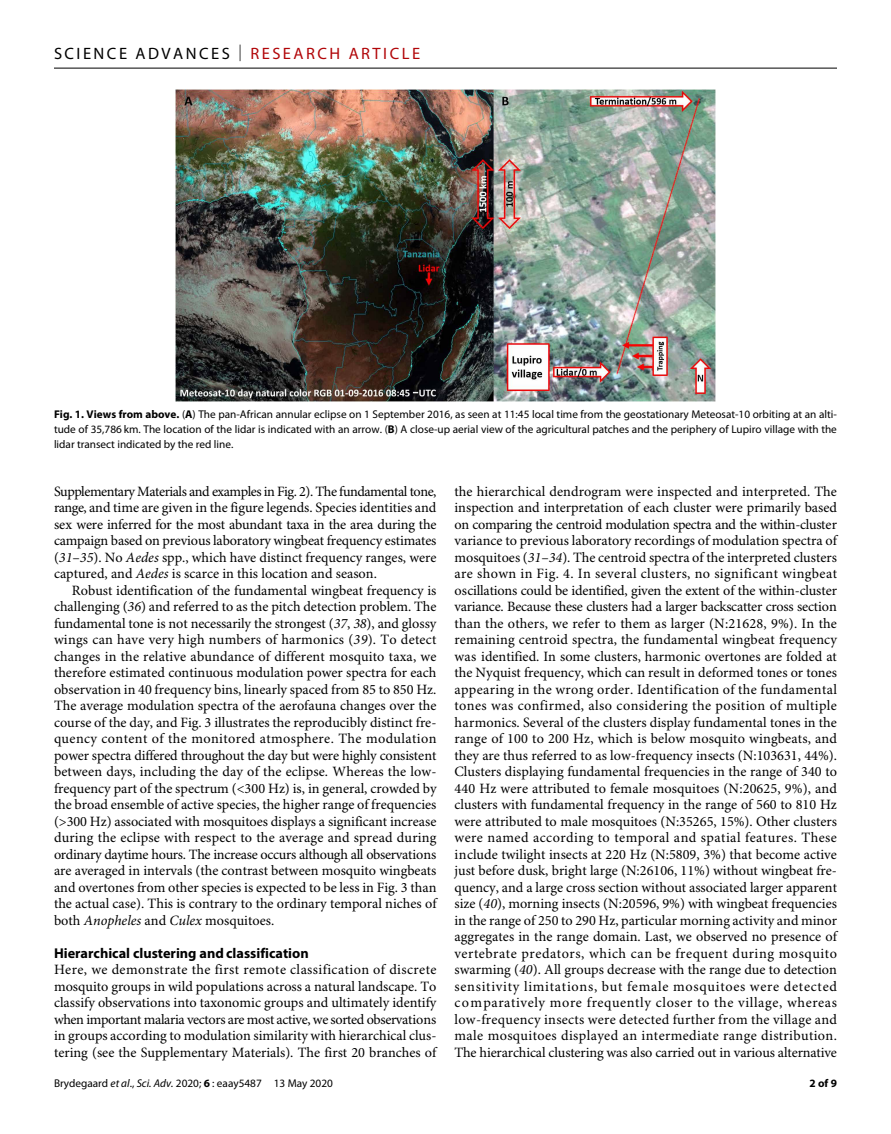
<style>
.page{position:relative;width:891px;height:1134px;background:#fff}
.page>*{position:absolute;margin:0;border:0;box-sizing:border-box;transform-origin:0 0}
.t1{font:16.5px "Myriad Pro";letter-spacing:.15em;color:#000}
.t2{font:14.25px/16.5px "Minion Pro";color:#000;text-align:justify}
.t3{font:700 14.25px "Myriad Pro";color:#000}
.t4{font:11.25px/15px "Myriad Pro";color:#000;text-align:justify}
.t5{font:700 11.25px "Myriad Pro";color:#000}
.s1{font-weight:300}
.s2{color:#b10508}
.s3{font-weight:700}
.s4{font-style:italic}
</style>
<div class="page">
<hr style="left:54px;top:68px;width:783px;height:1px;background:#000">
<img style="left:175px;top:90px;width:541px;height:312px">
<p class="t1" style="left:54px;top:40px;width:368px">SCIENCE ADVANCES <span class="s1">|</span> <span class="s2">RESEARCH ARTICLE</span></p>
<p class="t4" style="left:54px;top:407px;width:785px"><span class="s3">Fig. 1. Views from above.</span> (<span class="s3">A</span>) The pan-African annular eclipse on 1 September 2016, as seen at 11:45 local time from the geostationary Meteosat-10 orbiting at an alti&shy;tude of 35,786 km. The location of the lidar is indicated with an arrow. (<span class="s3">B</span>) A close-up aerial view of the agricultural patches and the periphery of Lupiro village with the lidar transect indicated by the red line.</p>
<p class="t2" style="left:54px;top:484px;width:384px">Supplementary Materials and examples in Fig. 2). The fundamental tone, range, and time are given in the figure legends. Species identities and sex were inferred for the most abundant taxa in the area during the campaign based on previous laboratory wingbeat frequency estimates (<span class="s4">31</span>–<span class="s4">35</span>). No <span class="s4">Aedes</span> spp., which have distinct frequency ranges, were captured, and <span class="s4">Aedes</span> is scarce in this location and season.</p>
<p class="t2" style="left:54px;top:583px;width:384px;text-indent:18px">Robust identification of the fundamental wingbeat frequency is challenging (<span class="s4">36</span>) and referred to as the pitch detection problem. The fundamental tone is not necessarily the strongest (<span class="s4">37</span>, <span class="s4">38</span>), and glossy wings can have very high numbers of harmonics (<span class="s4">39</span>). To detect changes in the relative abundance of different mosquito taxa, we therefore estimated continuous modulation power spectra for each observation in 40 frequency bins, linearly spaced from 85 to 850 Hz.<br>The average modulation spectra of the aerofauna changes over the course of the day, and Fig. 3 illustrates the reproducibly distinct fre&shy;quency content of the monitored atmosphere. The modulation power spectra differed throughout the day but were highly consistent between days, including the day of the eclipse. Whereas the low&shy;frequency part of the spectrum (&lt;300 Hz) is, in general, crowded by the broad ensemble of active species, the higher range of frequencies (&gt;300 Hz) associated with mosquitoes displays a significant increase during the eclipse with respect to the average and spread during ordinary daytime hours. The increase occurs although all observations are averaged in intervals (the contrast between mosquito wingbeats and overtones from other species is expected to be less in Fig. 3 than the actual case). This is contrary to the ordinary temporal niches of both <span class="s4">Anopheles</span> and <span class="s4">Culex</span> mosquitoes.</p>
<p class="t3" style="left:54px;top:941px;width:256px">Hierarchical clustering and classification</p>
<p class="t2" style="left:54px;top:963px;width:384px">Here, we demonstrate the first remote classification of discrete mosquito groups in wild populations across a natural landscape. To classify observations into taxonomic groups and ultimately identify when important malaria vectors are most active, we sorted observations in groups according to modulation similarity with hierarchical clus&shy;tering (see the Supplementary Materials). The first 20 branches of</p>
<p class="t4" style="left:54px;top:1076px;width:280px">Brydegaard <span class="s4">et al</span>., <span class="s4">Sci. Adv.</span> 2020; <span class="s3">6</span> : eaay5487 13 May 2020</p>
<p class="t2" style="left:454px;top:484px;width:384px">the hierarchical dendrogram were inspected and interpreted. The inspection and interpretation of each cluster were primarily based on comparing the centroid modulation spectra and the within-cluster variance to previous laboratory recordings of modulation spectra of mosquitoes (<span class="s4">31</span>–<span class="s4">34</span>). The centroid spectra of the interpreted clusters are shown in Fig. 4. In several clusters, no significant wingbeat oscillations could be identified, given the extent of the within-cluster variance. Because these clusters had a larger backscatter cross section than the others, we refer to them as larger (N:21628, 9%). In the remaining centroid spectra, the fundamental wingbeat frequency was identified. In some clusters, harmonic overtones are folded at the Nyquist frequency, which can result in deformed tones or tones appearing in the wrong order. Identification of the fundamental tones was confirmed, also considering the position of multiple harmonics. Several of the clusters display fundamental tones in the range of 100 to 200 Hz, which is below mosquito wingbeats, and they are thus referred to as low-frequency insects (N:103631, 44%).<br>Clusters displaying fundamental frequencies in the range of 340 to 440 Hz were attributed to female mosquitoes (N:20625, 9%), and clusters with fundamental frequency in the range of 560 to 810 Hz were attributed to male mosquitoes (N:35265, 15%). Other clusters were named according to temporal and spatial features. These include twilight insects at 220 Hz (N:5809, 3%) that become active just before dusk, bright large (N:26106, 11%) without wingbeat fre&shy;quency, and a large cross section without associated larger apparent size (<span class="s4">40</span>), morning insects (N:20596, 9%) with wingbeat frequencies in the range of 250 to 290 Hz, particular morning activity and minor aggregates in the range domain. Last, we observed no presence of vertebrate predators, which can be frequent during mosquito swarming (<span class="s4">40</span>). All groups decrease with the range due to detection sensitivity limitations, but female mosquitoes were detected comparatively more frequently closer to the village, whereas low-frequency insects were detected further from the village and male mosquitoes displayed an intermediate range distribution.<br>The hierarchical clustering was also carried out in various alternative</p>
<p class="t5" style="left:810px;top:1074px;width:29px">2 of 9</p>
</div>
